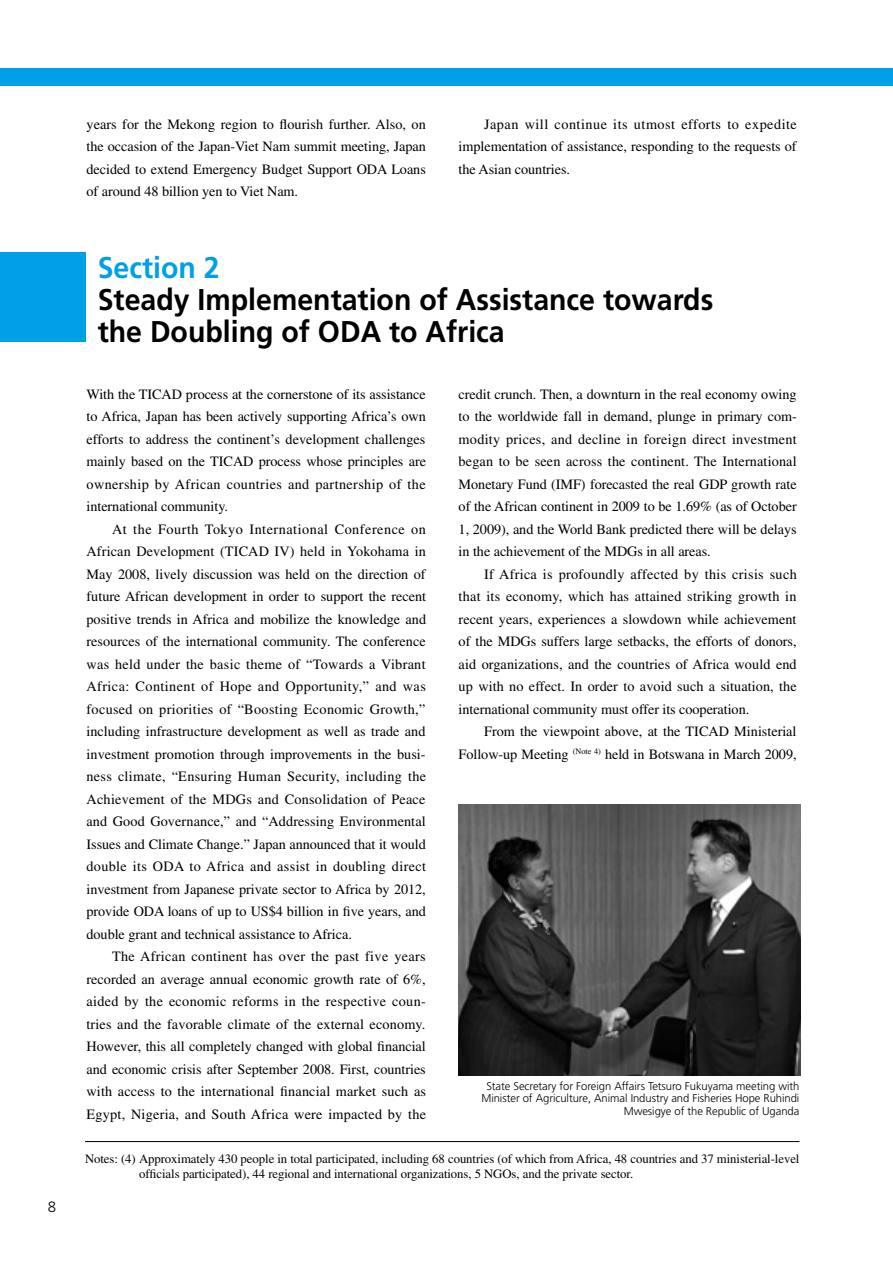
<style>
.page{position:relative;width:893px;height:1263px;background:#fff}
.page>*{position:absolute;margin:0;border:0;box-sizing:border-box;transform-origin:0 0}
.t1{font:700 30px/32px "Frutiger";color:#000;scale:.95 1}
.t2{font:700 30px "Frutiger";color:#00a0e9;scale:.95 1}
.t3{font:300 15px "Frutiger";color:#000}
.t4{font:14.25px/22.5px "Times";letter-spacing:-.005em;color:#000;text-align:justify}
.t5{font:12.75px/15.8px "Times";letter-spacing:-.005em;color:#000}
.t6{font:300 11.25px/12.8px "Frutiger";letter-spacing:-.005em;color:#000;text-align:right}
</style>
<div class="page">
<div style="left:0;top:68px;width:893px;height:18px;background:#00a0e9"></div>
<hr style="left:85px;top:1141px;width:714px;height:1px;background:#000">
<div style="left:0;top:252px;width:85px;height:90px;background:#00a0e9"></div>
<img style="left:458px;top:805px;width:342px;height:270px">
<p class="t3" style="left:48px;top:1198px;width:10px">8</p>
<p class="t4" style="left:87px;top:113px;width:341px">years for the Mekong region to flourish further. Also, on the occasion of the Japan-Viet Nam summit meeting, Japan decided to extend Emergency Budget Support ODA Loans of around 48 billion yen to Viet Nam.</p>
<p class="t4" style="left:459px;top:113px;width:340px;text-indent:26px">Japan will continue its utmost efforts to expedite implementation of assistance, responding to the requests of the Asian countries.</p>
<h1 class="t2" style="left:98px;top:250px;width:130px">Section 2</h1>
<h1 class="t1" style="left:98px;top:284px;width:649px">Steady Implementation of Assistance towards the Doubling of ODA to Africa</h1>
<p class="t4" style="left:87px;top:383px;width:341px">With the TICAD process at the cornerstone of its assistance to Africa, Japan has been actively supporting Africa’s own efforts to address the continent’s development challenges mainly based on the TICAD process whose principles are ownership by African countries and partnership of the international community.</p>
<p class="t4" style="left:87px;top:518px;width:341px;text-indent:26px">At the Fourth Tokyo International Conference on African Development (TICAD IV) held in Yokohama in May 2008, lively discussion was held on the direction of future African development in order to support the recent positive trends in Africa and mobilize the knowledge and resources of the international community. The conference was held under the basic theme of “Towards a Vibrant Africa: Continent of Hope and Opportunity,” and was focused on priorities of “Boosting Economic Growth,” including infrastructure development as well as trade and investment promotion through improvements in the busi&shy;ness climate, “Ensuring Human Security, including the Achievement of the MDGs and Consolidation of Peace and Good Governance,” and “Addressing Environmental Issues and Climate Change.” Japan announced that it would double its ODA to Africa and assist in doubling direct investment from Japanese private sector to Africa by 2012, provide ODA loans of up to US$4 billion in five years, and double grant and technical assistance to Africa.</p>
<p class="t4" style="left:87px;top:945px;width:341px;text-indent:26px">The African continent has over the past five years recorded an average annual economic growth rate of 6%, aided by the economic reforms in the respective coun&shy;tries and the favorable climate of the external economy.<br>However, this all completely changed with global financial and economic crisis after September 2008. First, countries with access to the international financial market such as Egypt, Nigeria, and South Africa were impacted by the</p>
<p class="t4" style="left:459px;top:383px;width:340px">credit crunch. Then, a downturn in the real economy owing to the worldwide fall in demand, plunge in primary com&shy;modity prices, and decline in foreign direct investment began to be seen across the continent. The International Monetary Fund (IMF) forecasted the real GDP growth rate of the African continent in 2009 to be 1.69% (as of October 1, 2009), and the World Bank predicted there will be delays in the achievement of the MDGs in all areas.</p>
<p class="t4" style="left:459px;top:563px;width:340px;text-indent:26px">If Africa is profoundly affected by this crisis such that its economy, which has attained striking growth in recent years, experiences a slowdown while achievement of the MDGs suffers large setbacks, the efforts of donors, aid organizations, and the countries of Africa would end up with no effect. In order to avoid such a situation, the international community must offer its cooperation.</p>
<p class="t4" style="left:459px;top:720px;width:339px;text-align:right">From the viewpoint above, at the TICAD Ministerial<br>Follow-up Meeting <sup>(Note</sup> <sup>4)</sup> held in Botswana in March 2009,</p>
<p class="t6" style="left:481px;top:1079px;width:320px">State Secretary for Foreign Affairs Tetsuro Fukuyama meeting with<br>Minister of Agriculture, Animal Industry and Fisheries Hope Ruhindi<br>Mwesigye of the Republic of Uganda</p>
<p class="t5" style="left:139px;top:1150px;width:662px;text-indent:-54px">Notes: (4) Approximately 430 people in total participated, including 68 countries (of which from Africa, 48 countries and 37 ministerial-level officials participated), 44 regional and international organizations, 5 NGOs, and the private sector.</p>
</div>
